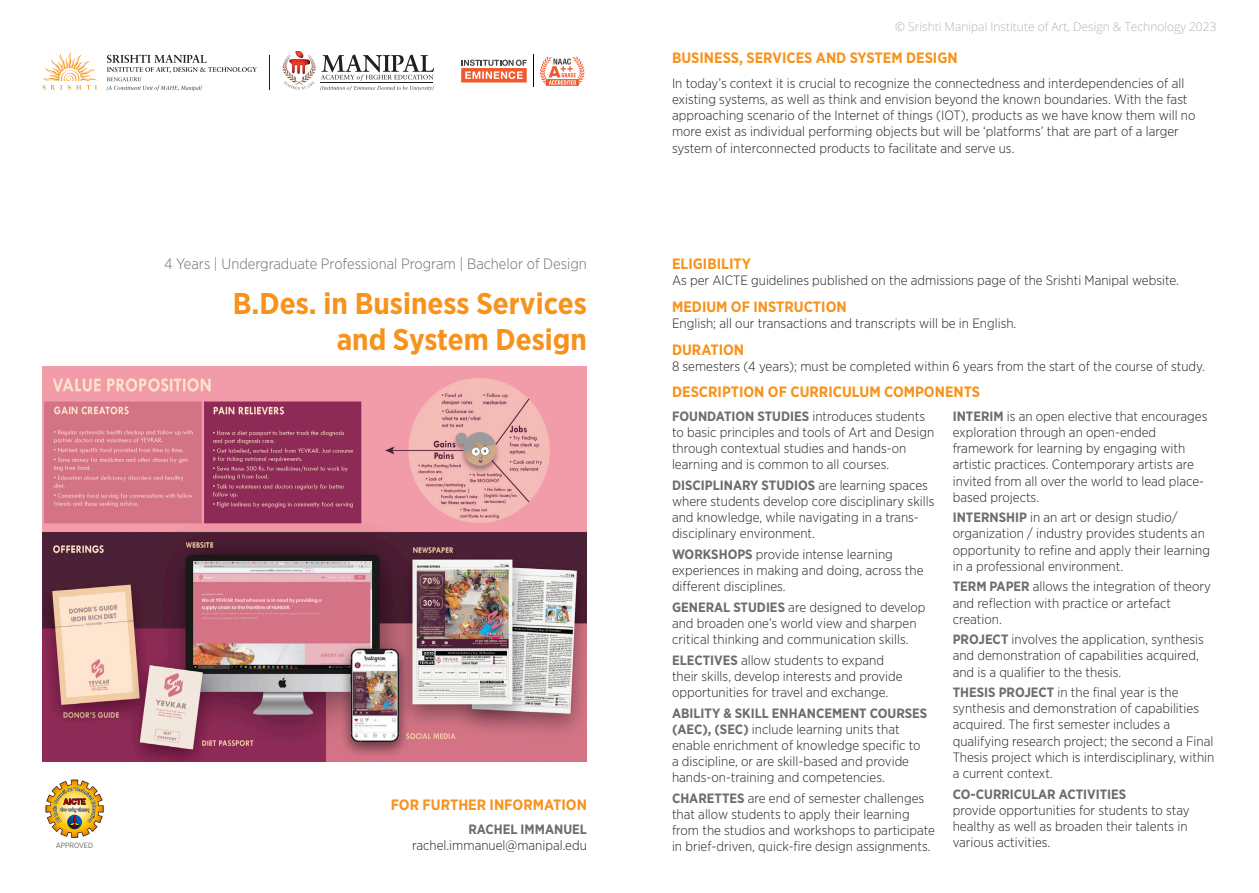
<style>
.page{position:relative;width:1259px;height:893px;background:#fff}
.page>*{position:absolute;margin:0;border:0;box-sizing:border-box;transform-origin:0 0}
.Body{font:700 30px/36px "Gotham Narrow";color:#f7931d;text-align:right}
.Body-2{font:700 15px "Gotham Narrow";color:#f7931d}
.Body-3{font:300 15px "Gotham Narrow";color:#6c6d70}
.Body_M___M{font:300 13.5px/16.2px "Gotham Narrow";color:#231f20}
.Body-4{font:300 13.5px/16.2px "Gotham Narrow";color:#231f20}
.Body-5{font:700 13.5px "Gotham Narrow";color:#6c6d70}
.t1{font:300 12px "Open Sans";color:#b2b3b7}
.Body_Units{font:300 7.5px "Gotham Narrow";color:#231f20}
.s1{font-weight:700;color:#6c6d70}
</style>
<div class="page">
<img style="left:43px;top:367px;width:544px;height:394px">
<img style="left:45px;top:779px;width:59px;height:59px">
<svg style="left:107px;top:55px;width:150px;height:36px"></svg>
<svg style="left:43px;top:52px;width:54px;height:38px"></svg>
<img style="left:295px;top:51px;width:8px;height:3px">
<svg style="left:282px;top:54px;width:152px;height:37px"></svg>
<hr style="left:269px;top:55px;width:1px;height:35px;background:#231f20">
<svg style="left:461px;top:60px;width:66px;height:23px"></svg>
<hr style="left:533px;top:55px;width:1px;height:32px;background:#040503">
<svg style="left:540px;top:56px;width:44px;height:30px"></svg>
<p class="Body-3" style="left:164px;top:255px;width:424px">4 Years | Undergraduate Professional Program | Bachelor of Design</p>
<p class="Body" style="left:233px;top:285px;width:356px">B.Des. in Business Services and System Design</p>
<p class="Body-2" style="left:391px;top:795px;width:198px">FOR FURTHER INFORMATION</p>
<p class="Body-5" style="left:468px;top:821px;width:120px">RACHEL IMMANUEL</p>
<p class="Body_Units" style="left:56px;top:841px;width:39px">APPROVED</p>
<p class="Body-4" style="left:412px;top:837px;width:176px">rachel.immanuel@manipal.edu</p>
<p class="t1" style="left:895px;top:19px;width:323px">© Srishti Manipal Institute of Art, Design &amp; Technology 2023</p>
<p class="Body-2" style="left:672px;top:48px;width:287px">BUSINESS, SERVICES AND SYSTEM DESIGN</p>
<p class="Body-4" style="left:672px;top:75px;width:525px">In today’s context it is crucial to recognize the connectedness and interdependencies of all existing systems, as well as think and envision beyond the known boundaries. With the fast approaching scenario of the Internet of things (IOT), products as we have know them will no more exist as individual performing objects but will be ‘platforms’ that are part of a larger system of interconnected products to facilitate and serve us.</p>
<p class="Body-2" style="left:672px;top:254px;width:80px">ELIGIBILITY</p>
<p class="Body-4" style="left:672px;top:272px;width:508px">As per AICTE guidelines published on the admissions page of the Srishti Manipal website.</p>
<p class="Body-2" style="left:672px;top:297px;width:176px">MEDIUM OF INSTRUCTION</p>
<p class="Body-4" style="left:672px;top:315px;width:346px">English; all our transactions and transcripts will be in English.</p>
<p class="Body-2" style="left:672px;top:340px;width:74px">DURATION</p>
<p class="Body-4" style="left:672px;top:358px;width:534px">8 semesters (4 years); must be completed within 6 years from the start of the course of study.</p>
<p class="Body-2" style="left:672px;top:382px;width:310px">DESCRIPTION OF CURRICULUM COMPONENTS</p>
<p class="Body_M___M" style="left:672px;top:408px;width:264px"><span class="s1">FOUNDATION STUDIES</span> introduces students to basic principles and tools of Art and Design through contextual studies and hands-on learning and is common to all courses.</p>
<p class="Body_M___M" style="left:672px;top:477px;width:264px"><span class="s1">DISCIPLINARY STUDIOS</span> are learning spaces where students develop core disciplinary skills and knowledge, while navigating in a trans&shy;disciplinary environment.</p>
<p class="Body_M___M" style="left:672px;top:546px;width:253px"><span class="s1">WORKSHOPS</span> provide intense learning experiences in making and doing, across the different disciplines.</p>
<p class="Body_M___M" style="left:672px;top:599px;width:255px"><span class="s1">GENERAL STUDIES</span> are designed to develop and broaden one’s world view and sharpen critical thinking and communication skills.</p>
<p class="Body_M___M" style="left:672px;top:651px;width:232px"><span class="s1">ELECTIVES</span> allow students to expand their skills, develop interests and provide opportunities for travel and exchange.</p>
<p class="Body_M___M" style="left:672px;top:704px;width:257px"><span class="s1">ABILITY &amp; SKILL ENHANCEMENT COURSES (AEC), (SEC)</span> include learning units that enable enrichment of knowledge specific to a discipline, or are skill-based and provide hands-on-training and competencies.</p>
<p class="Body_M___M" style="left:672px;top:790px;width:265px"><span class="s1">CHARETTES</span> are end of semester challenges that allow students to apply their learning from the studios and workshops to participate in brief-driven, quick-fire design assignments.</p>
<p class="Body_M___M" style="left:952px;top:408px;width:256px"><span class="s1">INTERIM</span> is an open elective that encourages exploration through an open-ended framework for learning by engaging with artistic practices. Contemporary artists are invited from all over the world to lead place&shy;based projects.</p>
<p class="Body_M___M" style="left:952px;top:509px;width:259px"><span class="s1">INTERNSHIP</span> in an art or design studio/ organization / industry provides students an opportunity to refine and apply their learning in a professional environment.</p>
<p class="Body_M___M" style="left:952px;top:578px;width:260px"><span class="s1">TERM PAPER</span> allows the integration of theory and reflection with practice or artefact creation.</p>
<p class="Body_M___M" style="left:952px;top:631px;width:253px"><span class="s1">PROJECT</span> involves the application, synthesis and demonstration of capabilities acquired, and is a qualifier to the thesis.</p>
<p class="Body_M___M" style="left:952px;top:684px;width:263px"><span class="s1">THESIS PROJECT</span> in the final year is the synthesis and demonstration of capabilities acquired. The first semester includes a qualifying research project; the second a Final Thesis project which is interdisciplinary, within a current context.</p>
<p class="Body_M___M" style="left:952px;top:785px;width:238px"><span class="s1">CO-CURRICULAR ACTIVITIES<br></span>provide opportunities for students to stay healthy as well as broaden their talents in various activities.</p>
</div>
